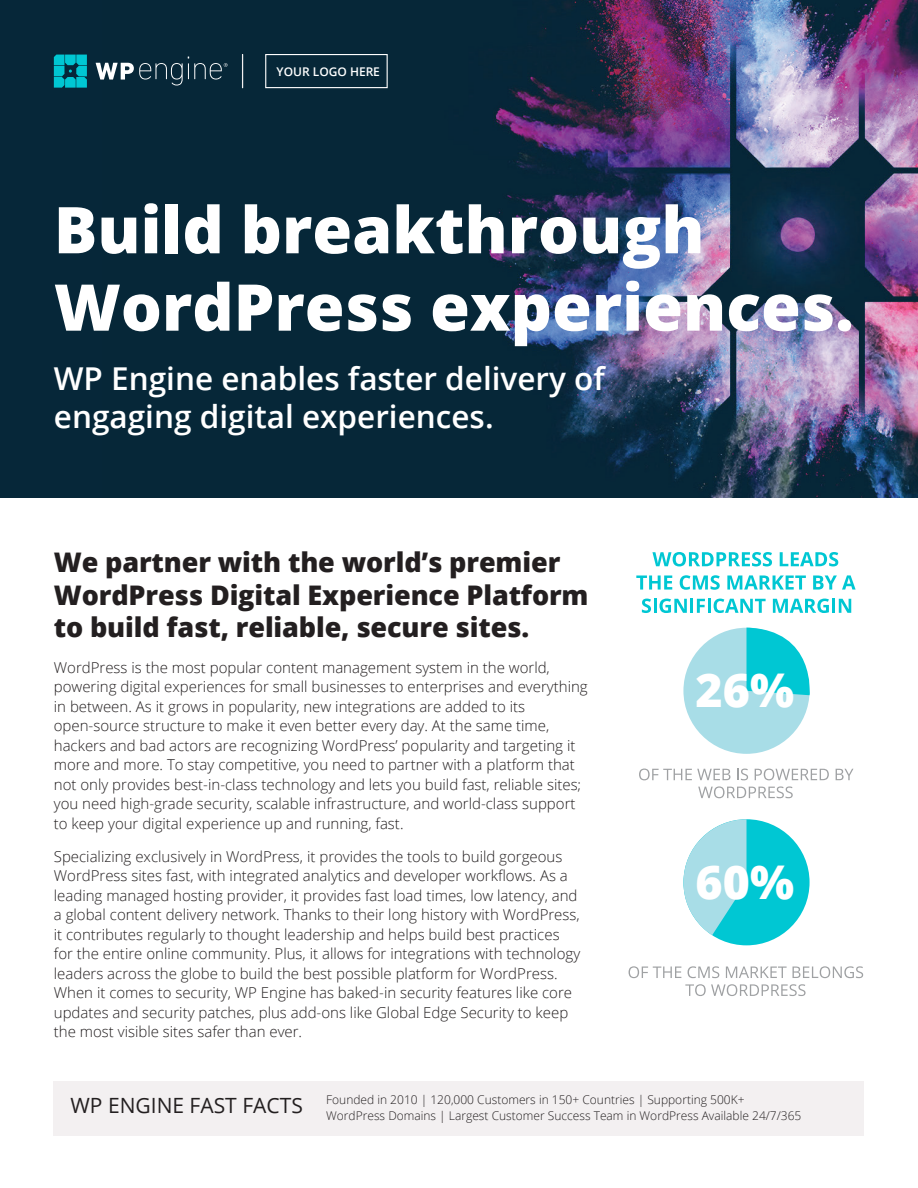
<style>
.page{position:relative;width:918px;height:1188px;background:#fff}
.page>*{position:absolute;margin:0;border:0;box-sizing:border-box;transform-origin:0 0}
.t1{font:800 64.5px/77.4px "Open Sans";color:#fff}
.t2{font:800 46.5px "Open Sans";color:#fff}
.t3{font:600 31.5px/37.8px "Open Sans";color:#fff}
.t4{font:800 27px/32.4px "Open Sans";letter-spacing:-.005em;color:#231f20}
.Body_Copy_Black{font:21px "Open Sans";color:#231f20}
.t5{font:300 15px/19.5px "Open Sans";color:#231f20}
.Body_Copy_Black-2{font:300 12px "Open Sans";color:#231f20}
.t6{font:600 12px "Open Sans";color:#fff}
</style>
<div class="page">
<div style="left:0;top:0;width:816px;height:498px;background:#062739"></div>
<img style="left:187px;top:0;width:731px;height:498px">
<div style="left:683px;top:628px;width:127px;height:126px;background:#a8dde7;border-radius:50%"></div>
<div style="left:683px;top:819px;width:127px;height:126px;background:#00c7d3;border-radius:50%"></div>
<svg style="left:54px;top:55px;width:33px;height:33px"></svg>
<svg style="left:96px;top:57px;width:132px;height:29px"></svg>
<svg style="left:241px;top:53px;width:147px;height:36px"></svg>
<div style="left:54px;top:1081px;width:810px;height:54px;background:#f3f0f1"></div>
<svg style="left:652px;top:552px;width:120px;height:14px"></svg>
<svg style="left:780px;top:552px;width:58px;height:14px"></svg>
<svg style="left:636px;top:575px;width:36px;height:15px"></svg>
<svg style="left:680px;top:575px;width:40px;height:15px"></svg>
<svg style="left:727px;top:575px;width:79px;height:15px"></svg>
<svg style="left:813px;top:575px;width:43px;height:15px"></svg>
<svg style="left:642px;top:599px;width:9px;height:14px"></svg>
<hr style="left:654px;top:599px;width:3px;height:14px;background:#00c7d3">
<svg style="left:659px;top:599px;width:28px;height:14px"></svg>
<hr style="left:690px;top:599px;width:3px;height:14px;background:#00c7d3">
<svg style="left:697px;top:599px;width:8px;height:14px"></svg>
<hr style="left:708px;top:599px;width:3px;height:14px;background:#00c7d3">
<svg style="left:714px;top:599px;width:52px;height:14px"></svg>
<svg style="left:773px;top:599px;width:56px;height:14px"></svg>
<hr style="left:832px;top:599px;width:3px;height:14px;background:#00c7d3">
<svg style="left:839px;top:599px;width:12px;height:14px"></svg>
<svg style="left:639px;top:769px;width:91px;height:11px"></svg>
<svg style="left:737px;top:769px;width:11px;height:11px"></svg>
<svg style="left:755px;top:769px;width:74px;height:11px"></svg>
<svg style="left:836px;top:769px;width:17px;height:11px"></svg>
<svg style="left:698px;top:786px;width:95px;height:12px"></svg>
<svg style="left:629px;top:966px;width:52px;height:12px"></svg>
<svg style="left:688px;top:966px;width:31px;height:12px"></svg>
<svg style="left:726px;top:966px;width:61px;height:12px"></svg>
<svg style="left:793px;top:966px;width:70px;height:12px"></svg>
<svg style="left:685px;top:984px;width:121px;height:12px"></svg>
<svg style="left:747px;top:628px;width:63px;height:67px"></svg>
<svg style="left:683px;top:819px;width:64px;height:116px"></svg>
<hr style="left:242px;top:54px;width:1px;height:34px;background:#f3f0f1">
<p class="t6" style="left:277px;top:63px;width:105px">YOUR LOGO HERE</p>
<p class="t1" style="left:54px;top:188px;width:801px">Build breakthrough<br>WordPress experiences.</p>
<p class="t3" style="left:54px;top:359px;width:553px">WP Engine enables faster delivery of engaging digital experiences.</p>
<p class="t4" style="left:54px;top:545px;width:536px">We partner with the world’s premier<br>WordPress Digital Experience Platform to build fast, reliable, secure sites.</p>
<p class="t5" style="left:54px;top:657px;width:535px">WordPress is the most popular content management system in the world, powering digital experiences for small businesses to enterprises and everything in between. As it grows in popularity, new integrations are added to its open-source structure to make it even better every day. At the same time, hackers and bad actors are recognizing WordPress’ popularity and targeting it more and more. To stay competitive, you need to partner with a platform that not only provides best-in-class technology and lets you build fast, reliable sites; you need high-grade security, scalable infrastructure, and world-class support to keep your digital experience up and running, fast.</p>
<p class="t5" style="left:54px;top:846px;width:528px">Specializing exclusively in WordPress, it provides the tools to build gorgeous WordPress sites fast, with integrated analytics and developer workflows. As a leading managed hosting provider, it provides fast load times, low latency, and a global content delivery network. Thanks to their long history with WordPress, it contributes regularly to thought leadership and helps build best practices for the entire online community. Plus, it allows for integrations with technology leaders across the globe to build the best possible platform for WordPress.<br>When it comes to security, WP Engine has baked-in security features like core updates and security patches, plus add-ons like Global Edge Security to keep the most visible sites safer than ever.</p>
<p class="t2" style="left:696px;top:655px;width:100px">26%</p>
<p class="t2" style="left:696px;top:847px;width:100px">60%</p>
<p class="Body_Copy_Black" style="left:70px;top:1091px;width:234px">WP ENGINE FAST FACTS</p>
<p class="Body_Copy_Black-2" style="left:326px;top:1091px;width:420px">Founded in 2010 | 120,000 Customers in 150+ Countries | Supporting 500K+</p>
<p class="Body_Copy_Black-2" style="left:326px;top:1108px;width:477px">WordPress Domains | Largest Customer Success Team in WordPress Available 24/7/365</p>
</div>
